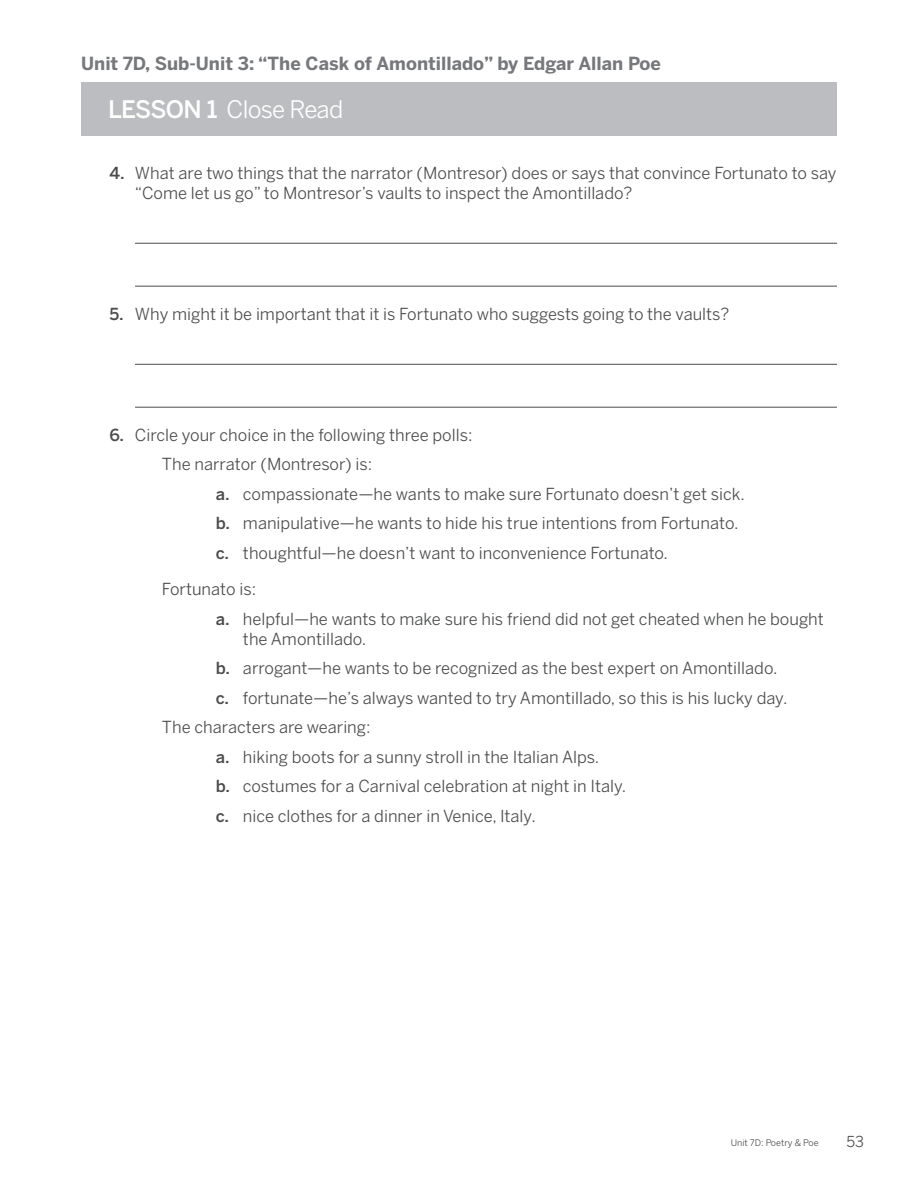
<style>
.page{position:relative;width:918px;height:1188px;background:#fff}
.page>*{position:absolute;margin:0;border:0;box-sizing:border-box;transform-origin:0 0}
.t1{font:24px "Benton Sans";letter-spacing:-.035em;color:#fff}
.t2{font:700 18px "Benton Sans";color:#76787b}
.t3{font:16.5px/29.5px "Benton Sans";color:#4b4c4d}
.t4{font:15px "Benton Sans";color:#4b4c4d}
.t5{font:9px "Benton Sans";color:#4b4c4d}
.s1{font-weight:500}
</style>
<div class="page">
<div style="left:81px;top:82px;width:756px;height:54px;background:#bcbdc0"></div>
<hr style="left:135px;top:243px;width:702px;height:1px;background:#4b4c4d">
<hr style="left:135px;top:286px;width:702px;height:1px;background:#4b4c4d">
<hr style="left:135px;top:364px;width:702px;height:1px;background:#4b4c4d">
<hr style="left:135px;top:407px;width:702px;height:1px;background:#4b4c4d">
<p class="t2" style="left:81px;top:53px;width:581px">Unit 7D, Sub-Unit 3: “The Cask of Amontillado” by Edgar Allan Poe</p>
<h1 class="t1" style="left:108px;top:95px;width:237px"><span class="s1">LESSON 1</span> Close Read</h1>
<p class="t3" style="left:135px;top:163px;width:703px;line-height:19.5px;text-indent:-25px"><span class="s1">4.</span> What are two things that the narrator (Montresor) does or says that convince Fortunato to say “Come let us go” to Montresor’s vaults to inspect the Amontillado?</p>
<p class="t3" style="left:110px;top:299px;width:621px"><span class="s1">5.</span> Why might it be important that it is Fortunato who suggests going to the vaults?</p>
<p class="t3" style="left:162px;top:420px;width:312px;text-indent:-52px"><span class="s1">6.</span> Circle your choice in the following three polls:<br>The narrator (Montresor) is:</p>
<p class="t3" style="left:216px;top:479px;width:531px"><span class="s1">a.</span> compassionate—he wants to make sure Fortunato doesn’t get sick. <span class="s1">b.</span> manipulative—he wants to hide his true intentions from Fortunato. <span class="s1">c.</span> thoughtful—he doesn’t want to inconvenience Fortunato.</p>
<p class="t3" style="left:216px;top:574px;width:609px;text-indent:-54px">Fortunato is:<br><span class="s1">a.</span> helpful—he wants to make sure his friend did not get cheated when he bought</p>
<p class="t3" style="left:243px;top:624px;width:125px">the Amontillado.</p>
<p class="t3" style="left:216px;top:653px;width:563px"><span class="s1">b.</span> arrogant—he wants to be recognized as the best expert on Amontillado.</p>
<p class="t3" style="left:216px;top:683px;width:573px"><span class="s1">c.</span> fortunate—he’s always wanted to try Amontillado, so this is his lucky day.</p>
<p class="t3" style="left:162px;top:712px;width:210px">The characters are wearing:</p>
<p class="t3" style="left:216px;top:742px;width:385px"><span class="s1">a.</span> hiking boots for a sunny stroll in the Italian Alps.</p>
<p class="t3" style="left:216px;top:771px;width:412px"><span class="s1">b.</span> costumes for a Carnival celebration at night in Italy.</p>
<p class="t3" style="left:216px;top:801px;width:321px"><span class="s1">c.</span> nice clothes for a dinner in Venice, Italy.</p>
<p class="t5" style="left:731px;top:1137px;width:89px">Unit 7D: Poetry &amp; Poe</p>
<p class="t4" style="left:846px;top:1133px;width:19px">53</p>
</div>
